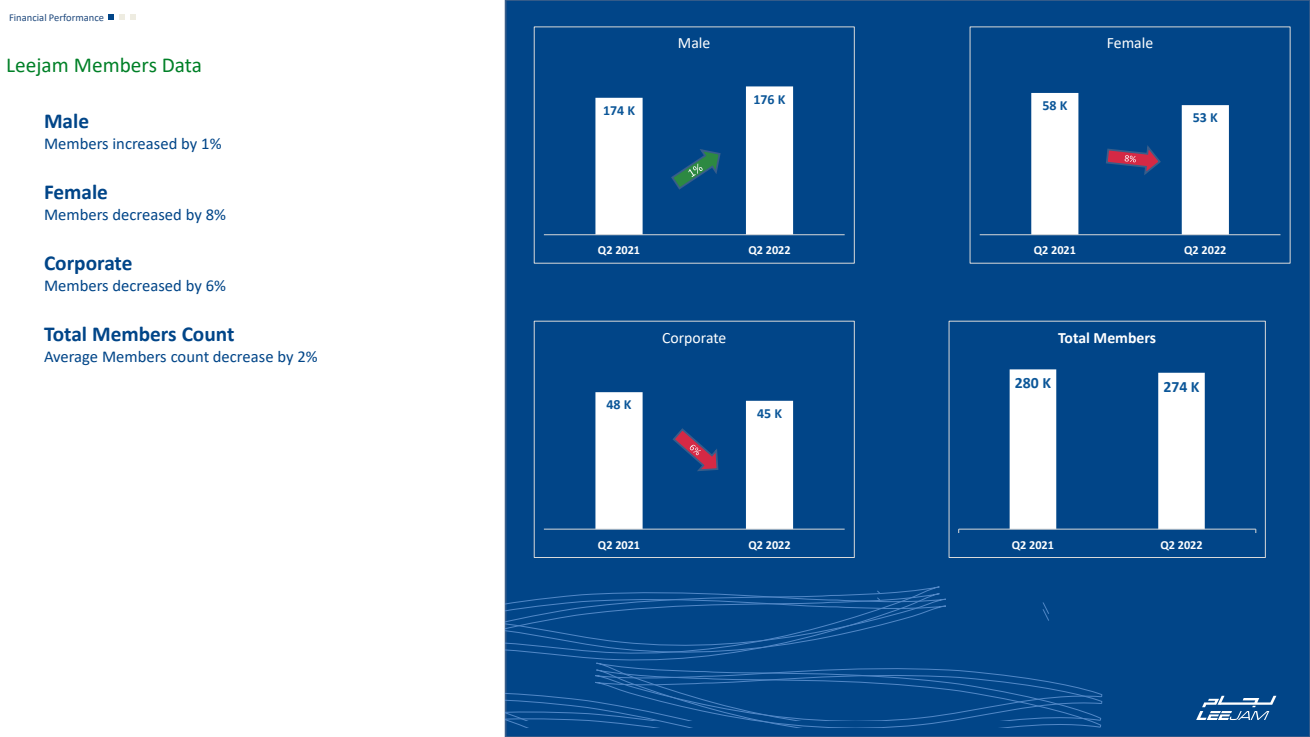
<style>
.page{position:relative;width:1310px;height:737px;background:#fff}
.page>*{position:absolute;margin:0;border:0;box-sizing:border-box;transform-origin:0 0}
.t1{font:700 21.35px "Calibri";color:#014588}
.t2{font:21.35px "Calibri";color:#008027}
.t3{font:16.62px "Calibri";color:#014588}
.t4{font:15.75px "Calibri";color:#fff}
.t5{font:700 15.75px "Calibri";color:#fff}
.t6{font:700 15.75px "Calibri";color:#0b5698}
.t7{font:700 14px "Calibri";letter-spacing:-.005em;color:#0b5698}
.t8{font:700 12.25px "Calibri";letter-spacing:-.005em;color:#fff}
.t9{font:10.5px "Calibri";color:#1f497d}
</style>
<div class="page">
<svg style="left:108px;top:15px;width:17px;height:5px"></svg>
<svg style="left:131px;top:15px;width:5px;height:5px"></svg>
<div style="left:505px;top:0;width:805px;height:737px;background:#014588"></div>
<svg style="left:1196px;top:696px;width:80px;height:24px"></svg>
<hr style="left:544px;top:234px;width:301px;height:1px;background:#d9d9d9">
<div style="left:534px;top:27px;width:321px;height:236px;border:1px solid #d9d9d9"></div>
<svg style="left:595px;top:86px;width:198px;height:149px"></svg>
<hr style="left:980px;top:234px;width:300px;height:1px;background:#d9d9d9">
<svg style="left:1031px;top:93px;width:198px;height:142px"></svg>
<hr style="left:544px;top:529px;width:301px;height:1px;background:#d9d9d9">
<div style="left:534px;top:321px;width:321px;height:237px;border:1px solid #d9d9d9"></div>
<svg style="left:595px;top:392px;width:198px;height:137px"></svg>
<svg style="left:505px;top:586px;width:632px;height:141px;background:#084b8d"></svg>
<svg style="left:1009px;top:369px;width:196px;height:160px"></svg>
<hr style="left:959px;top:529px;width:297px;height:1px;background:#d9d9d9">
<p class="t9" style="left:9px;top:10px;width:97px">Financial Performance</p>
<p class="t2" style="left:6px;top:50px;width:197px">Leejam Members Data</p>
<p class="t1" style="left:44px;top:105px;width:47px">Male</p>
<p class="t3" style="left:44px;top:132px;width:179px">Members increased by 1%</p>
<p class="t1" style="left:44px;top:177px;width:65px">Female</p>
<p class="t3" style="left:44px;top:203px;width:183px">Members decreased by 8%</p>
<p class="t1" style="left:44px;top:248px;width:90px">Corporate</p>
<p class="t3" style="left:44px;top:274px;width:183px">Members decreased by 6%</p>
<p class="t1" style="left:44px;top:319px;width:192px">Total Members Count</p>
<p class="t3" style="left:44px;top:345px;width:275px">Average Members count decrease by 2%</p>
<p class="t7" style="left:603px;top:101px;width:34px">174 K</p>
<p class="t4" style="left:678px;top:32px;width:34px">Male</p>
<p class="t7" style="left:753px;top:89px;width:34px">176 K</p>
<p class="t8" style="left:598px;top:241px;width:44px">Q2 2021</p>
<p class="t8" style="left:748px;top:241px;width:44px">Q2 2022</p>
<p class="t7" style="left:606px;top:395px;width:26px">48 K</p>
<p class="t4" style="left:662px;top:327px;width:66px">Corporate</p>
<p class="t7" style="left:757px;top:403px;width:26px">45 K</p>
<p class="t8" style="left:598px;top:536px;width:44px">Q2 2021</p>
<p class="t8" style="left:748px;top:536px;width:44px">Q2 2022</p>
<p class="t7" style="left:1042px;top:96px;width:26px">58 K</p>
<p class="t4" style="left:1107px;top:32px;width:48px">Female</p>
<p class="t7" style="left:1193px;top:108px;width:26px">53 K</p>
<p class="t8" style="left:1034px;top:241px;width:44px">Q2 2021</p>
<p class="t8" style="left:1184px;top:241px;width:44px">Q2 2022</p>
<p class="t5" style="left:1058px;top:326px;width:100px">Total Members</p>
<p class="t6" style="left:1015px;top:372px;width:38px">280 K</p>
<p class="t6" style="left:1163px;top:375px;width:38px">274 K</p>
<p class="t8" style="left:1012px;top:536px;width:44px">Q2 2021</p>
<p class="t8" style="left:1160px;top:536px;width:44px">Q2 2022</p>
</div>
